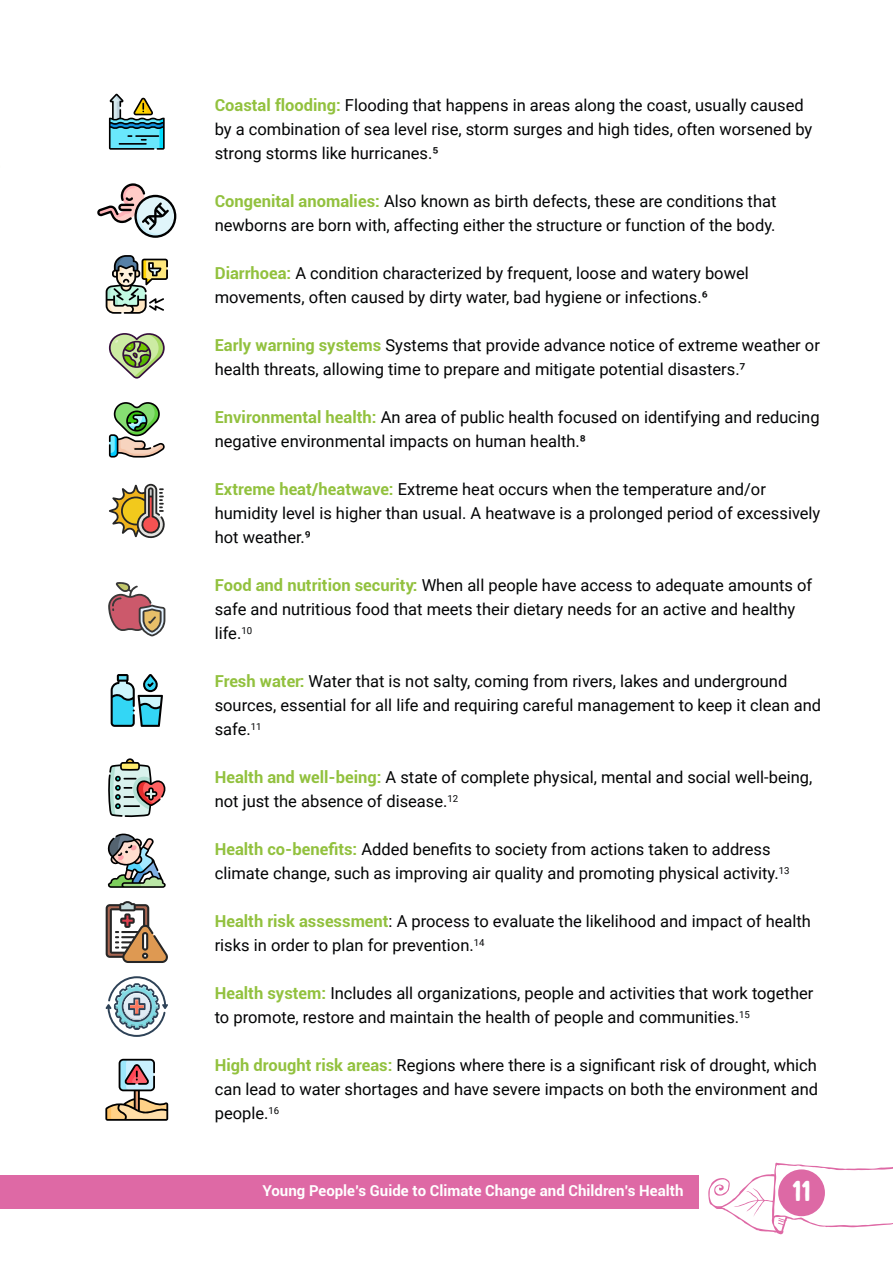
<style>
.page{position:relative;width:893px;height:1263px;background:#fff}
.page>*{position:absolute;margin:0;border:0;box-sizing:border-box;transform-origin:0 0}
.t1{font:27px "Bluberry";color:#fff}
.t2{font:16.5px/24px "Roboto";color:#030405}
.t3{font:700 15px "Roboto";color:#fff}
.s1{font-weight:700;color:#92c13e}
</style>
<div class="page">
<div style="left:0;top:1175px;width:698px;height:33px;background:#de69a5"></div>
<svg style="left:708px;top:1162px;width:185px;height:72px"></svg>
<svg style="left:109px;top:94px;width:56px;height:56px"></svg>
<svg style="left:97px;top:183px;width:79px;height:55px"></svg>
<svg style="left:106px;top:255px;width:62px;height:59px"></svg>
<svg style="left:109px;top:333px;width:56px;height:46px"></svg>
<svg style="left:109px;top:484px;width:56px;height:55px"></svg>
<svg style="left:108px;top:582px;width:57px;height:54px"></svg>
<svg style="left:108px;top:758px;width:58px;height:59px"></svg>
<svg style="left:107px;top:833px;width:59px;height:55px"></svg>
<svg style="left:106px;top:901px;width:62px;height:62px"></svg>
<svg style="left:106px;top:976px;width:62px;height:61px"></svg>
<svg style="left:105px;top:1059px;width:63px;height:62px"></svg>
<svg style="left:109px;top:402px;width:56px;height:56px"></svg>
<svg style="left:111px;top:674px;width:52px;height:53px"></svg>
<p class="t2" style="left:215px;top:92px;width:599px"><span class="s1">Coastal flooding:</span> Flooding that happens in areas along the coast, usually caused by a combination of sea level rise, storm surges and high tides, often worsened by strong storms like hurricanes.5</p>
<p class="t2" style="left:215px;top:188px;width:563px"><span class="s1">Congenital anomalies:</span> Also known as birth defects, these are conditions that newborns are born with, affecting either the structure or function of the body.</p>
<p class="t2" style="left:215px;top:260px;width:536px"><span class="s1">Diarrhoea:</span> A condition characterized by frequent, loose and watery bowel movements, often caused by dirty water, bad hygiene or infections.6</p>
<p class="t2" style="left:215px;top:332px;width:607px"><span class="s1">Early warning systems</span> Systems that provide advance notice of extreme weather or health threats, allowing time to prepare and mitigate potential disasters.7</p>
<p class="t2" style="left:215px;top:404px;width:606px"><span class="s1">Environmental health:</span> An area of public health focused on identifying and reducing negative environmental impacts on human health.8</p>
<p class="t2" style="left:215px;top:477px;width:607px"><span class="s1">Extreme heat/heatwave:</span> Extreme heat occurs when the temperature and/or humidity level is higher than usual. A heatwave is a prolonged period of excessively hot weather.9</p>
<p class="t2" style="left:215px;top:573px;width:599px"><span class="s1">Food and nutrition security:</span> When all people have access to adequate amounts of safe and nutritious food that meets their dietary needs for an active and healthy life.<sup>10</sup></p>
<p class="t2" style="left:215px;top:668px;width:608px"><span class="s1">Fresh water:</span> Water that is not salty, coming from rivers, lakes and underground sources, essential for all life and requiring careful management to keep it clean and safe.<sup>11</sup></p>
<p class="t2" style="left:215px;top:764px;width:599px"><span class="s1">Health and well-being:</span> A state of complete physical, mental and social well-being, not just the absence of disease.<sup>12</sup></p>
<p class="t2" style="left:215px;top:836px;width:576px"><span class="s1">Health co-benefits:</span> Added benefits to society from actions taken to address climate change, such as improving air quality and promoting physical activity.<sup>13</sup></p>
<p class="t2" style="left:215px;top:908px;width:598px"><span class="s1">Health risk assessment</span>: A process to evaluate the likelihood and impact of health risks in order to plan for prevention.<sup>14</sup></p>
<p class="t2" style="left:215px;top:980px;width:600px"><span class="s1">Health system:</span> Includes all organizations, people and activities that work together to promote, restore and maintain the health of people and communities.<sup>15</sup></p>
<p class="t2" style="left:215px;top:1052px;width:605px;text-align:justify"><span class="s1">High drought risk areas:</span> Regions where there is a significant risk of drought, which can lead to water shortages and have severe impacts on both the environment and people.<sup>16</sup></p>
<p class="t3" style="left:262px;top:1180px;width:423px">Young People’s Guide to Climate Change and Children’s Health</p>
<h1 class="t1" style="left:792px;top:1179px;width:21px">11</h1>
</div>
